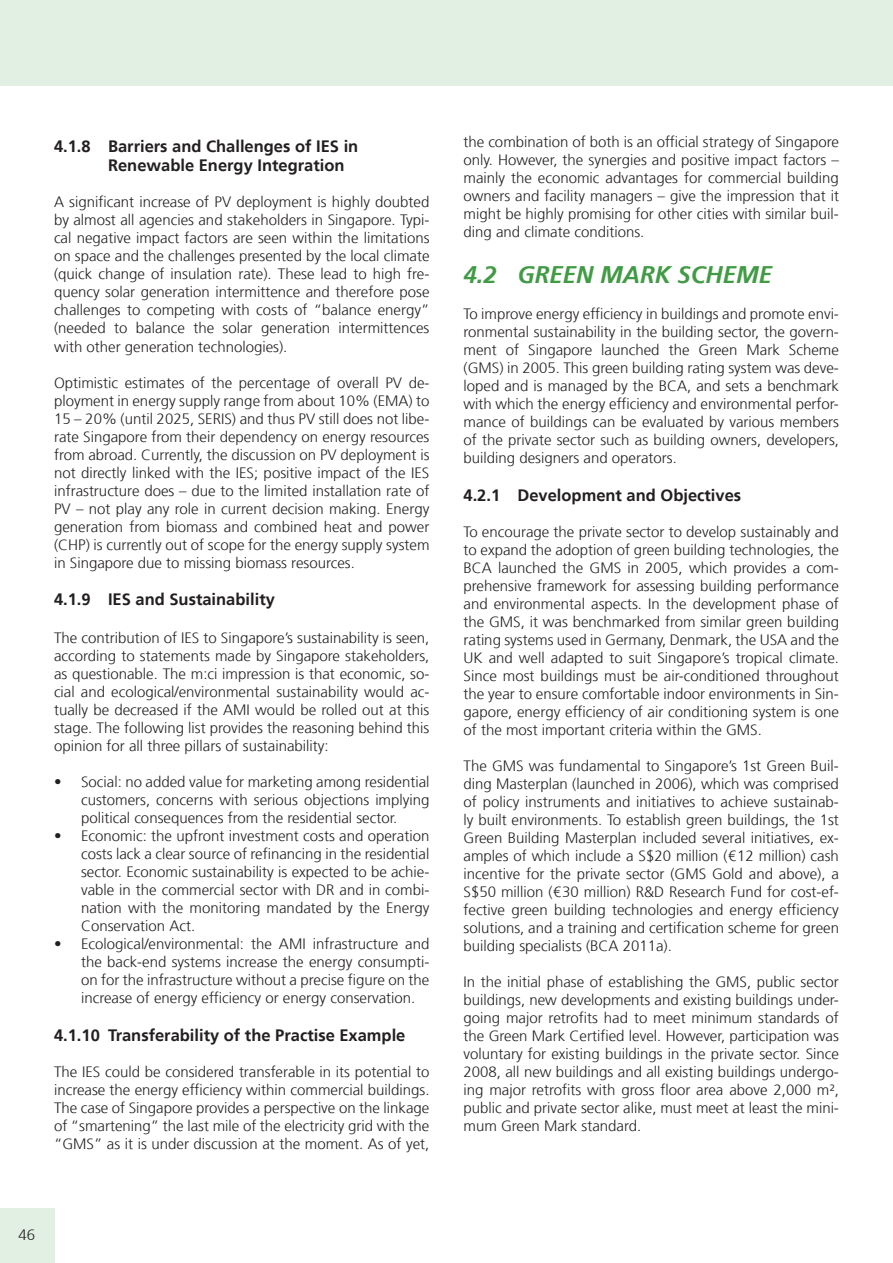
<style>
.page{position:relative;width:893px;height:1263px;background:#fff}
.page>*{position:absolute;margin:0;border:0;box-sizing:border-box;transform-origin:0 0}
.Zitate3{font:italic 700 24px "Frutiger";color:#419b45}
.t1{font:700 16.5px "Frutiger";color:#231f20}
.t2{font:300 15px/18px "Frutiger";color:#231f20;text-align:justify}
</style>
<div class="page">
<div style="left:0;top:1209px;width:54px;height:54px;background:#e2f0e3"></div>
<div style="left:0;top:0;width:893px;height:85px;background:#e2f0e3"></div>
<p class="t1" style="left:54px;top:136px;width:306px">4.1.8 Barriers and Challenges of IES in</p>
<p class="t1" style="left:108px;top:156px;width:238px">Renewable Energy Integration</p>
<p class="t2" style="left:54px;top:193px;width:377px">A significant increase of PV deployment is highly doubted by almost all agencies and stakeholders in Singapore. Typi&shy;cal negative impact factors are seen within the limitations on space and the challenges presented by the local climate (quick change of insulation rate). These lead to high fre&shy;quency solar generation intermittence and therefore pose challenges to competing with costs of “balance energy” (needed to balance the solar generation intermittences with other generation technologies).</p>
<p class="t2" style="left:54px;top:373px;width:377px">Optimistic estimates of the percentage of overall PV de&shy;ployment in energy supply range from about 10% (EMA) to 15 – 20% (until 2025, SERIS) and thus PV still does not libe&shy;rate Singapore from their dependency on energy resources from abroad. Currently, the discussion on PV deployment is not directly linked with the IES; positive impact of the IES infrastructure does – due to the limited installation rate of PV – not play any role in current decision making. Energy generation from biomass and combined heat and power (CHP) is currently out of scope for the energy supply system in Singapore due to missing biomass resources.</p>
<p class="t1" style="left:54px;top:590px;width:222px">4.1.9 IES and Sustainability</p>
<p class="t2" style="left:54px;top:629px;width:377px">The contribution of IES to Singapore’s sustainability is seen, according to statements made by Singapore stakeholders, as questionable. The m:ci impression is that economic, so&shy;cial and ecological/environmental sustainability would ac&shy;tually be decreased if the AMI would be rolled out at this stage. The following list provides the reasoning behind this opinion for all three pillars of sustainability:</p>
<p class="t2" style="left:81px;top:773px;width:350px;text-indent:-27px">• Social: no added value for marketing among residential customers, concerns with serious objections implying political consequences from the residential sector.</p>
<p class="t2" style="left:81px;top:827px;width:350px;text-indent:-27px">• Economic: the upfront investment costs and operation costs lack a clear source of refinancing in the residential sector. Economic sustainability is expected to be achie&shy;vable in the commercial sector with DR and in combi&shy;nation with the monitoring mandated by the Energy Conservation Act.</p>
<p class="t2" style="left:81px;top:935px;width:350px;text-indent:-27px">• Ecological/environmental: the AMI infrastructure and the back-end systems increase the energy consumpti&shy;on for the infrastructure without a precise figure on the increase of energy efficiency or energy conservation.</p>
<p class="t1" style="left:54px;top:1025px;width:353px">4.1.10 Transferability of the Practise Example</p>
<p class="t2" style="left:54px;top:1063px;width:377px">The IES could be considered transferable in its potential to increase the energy efficiency within commercial buildings.<br>The case of Singapore provides a perspective on the linkage of “smartening” the last mile of the electricity grid with the “GMS” as it is under discussion at the moment. As of yet,</p>
<p class="t2" style="left:18px;top:1226px;width:18px">46</p>
<p class="t2" style="left:463px;top:133px;width:377px">the combination of both is an official strategy of Singapore only. However, the synergies and positive impact factors – mainly the economic advantages for commercial building owners and facility managers – give the impression that it might be highly promising for other cities with similar buil&shy;ding and climate conditions.</p>
<p class="Zitate3" style="left:463px;top:261px;width:310px">4.2 GREEN MARK SCHEME</p>
<p class="t2" style="left:463px;top:305px;width:377px">To improve energy efficiency in buildings and promote envi&shy;ronmental sustainability in the building sector, the govern&shy;ment of Singapore launched the Green Mark Scheme (GMS) in 2005. This green building rating system was deve&shy;loped and is managed by the BCA, and sets a benchmark with which the energy efficiency and environmental perfor&shy;mance of buildings can be evaluated by various members of the private sector such as building owners, developers, building designers and operators.</p>
<p class="t1" style="left:463px;top:486px;width:279px">4.2.1 Development and Objectives</p>
<p class="t2" style="left:463px;top:523px;width:377px">To encourage the private sector to develop sustainably and to expand the adoption of green building technologies, the BCA launched the GMS in 2005, which provides a com&shy;prehensive framework for assessing building performance and environmental aspects. In the development phase of the GMS, it was benchmarked from similar green building rating systems used in Germany, Denmark, the USA and the UK and well adapted to suit Singapore’s tropical climate.<br>Since most buildings must be air-conditioned throughout the year to ensure comfortable indoor environments in Sin&shy;gapore, energy efficiency of air conditioning system is one of the most important criteria within the GMS.</p>
<p class="t2" style="left:463px;top:757px;width:377px">The GMS was fundamental to Singapore’s 1st Green Buil&shy;ding Masterplan (launched in 2006), which was comprised of policy instruments and initiatives to achieve sustainab&shy;ly built environments. To establish green buildings, the 1st Green Building Masterplan included several initiatives, ex&shy;amples of which include a S$20 million (€12 million) cash incentive for the private sector (GMS Gold and above), a S$50 million (€30 million) R&amp;D Research Fund for cost-ef&shy;fective green building technologies and energy efficiency solutions, and a training and certification scheme for green building specialists (BCA 2011a).</p>
<p class="t2" style="left:463px;top:973px;width:377px">In the initial phase of establishing the GMS, public sector buildings, new developments and existing buildings under&shy;going major retrofits had to meet minimum standards of the Green Mark Certified level. However, participation was voluntary for existing buildings in the private sector. Since 2008, all new buildings and all existing buildings undergo&shy;ing major retrofits with gross floor area above 2,000 m², public and private sector alike, must meet at least the mini&shy;mum Green Mark standard.</p>
</div>
